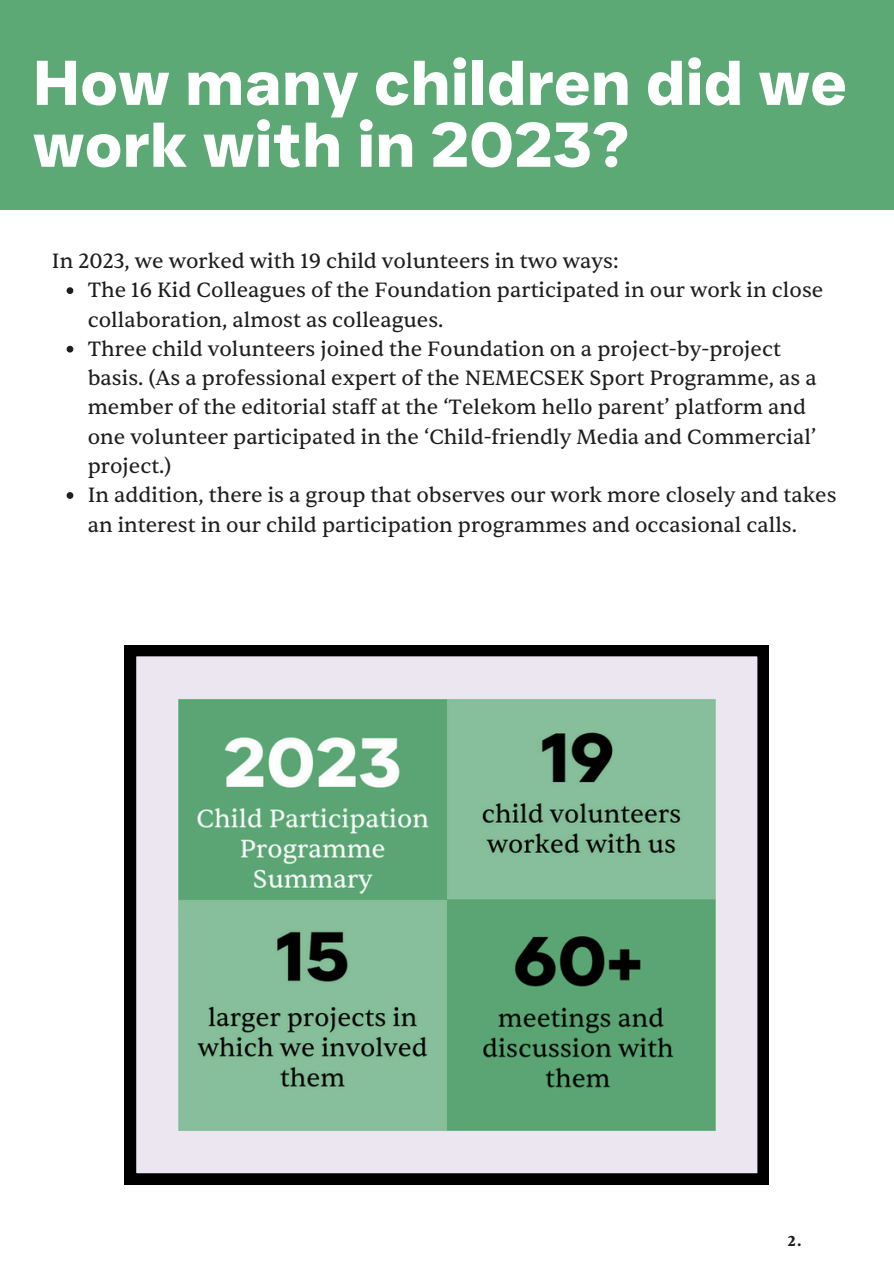
<style>
.page{position:relative;width:894px;height:1264px;background:#fff}
.page>*{position:absolute;margin:0;border:0;box-sizing:border-box;transform-origin:0 0}
.t1{font:700 63px/61.8px "JUST Sans";color:#fff}
.t2{font:21px/29.2px "Sentient";color:#1e1e1e}
.t3{font:700 14.7px "Sentient";color:#1e1e1e}
</style>
<div class="page">
<div style="left:0;top:0;width:893px;height:209px;background:#5ca976"></div>
<svg style="left:125px;top:645px;width:643px;height:539px;background:#85ac94"></svg>
<svg style="left:67px;top:287px;width:6px;height:7px"></svg>
<svg style="left:67px;top:346px;width:6px;height:6px"></svg>
<svg style="left:67px;top:492px;width:6px;height:7px"></svg>
<p class="t1" style="left:33px;top:52px;width:815px">How many children did we work with in 2023?</p>
<h1 class="t2" style="left:52px;top:247px;width:568px">In 2023, we worked with 19 child volunteers in two ways:</h1>
<h2 class="t2" style="left:88px;top:276px;width:737px">The 16 Kid Colleagues of the Foundation participated in our work in close collaboration, almost as colleagues.</h2>
<p class="t2" style="left:88px;top:334px;width:730px">Three child volunteers joined the Foundation on a project-by-project basis. (As a professional expert of the NEMECSEK Sport Programme, as a member of the editorial staff at the ‘Telekom hello parent’ platform and one volunteer participated in the ‘Child-friendly Media and Commercial’ project.)</p>
<p class="t2" style="left:88px;top:481px;width:750px">In addition, there is a group that observes our work more closely and takes an interest in our child participation programmes and occasional calls.</p>
<p class="t3" style="left:787px;top:1231px;width:15px">2.</p>
</div>
